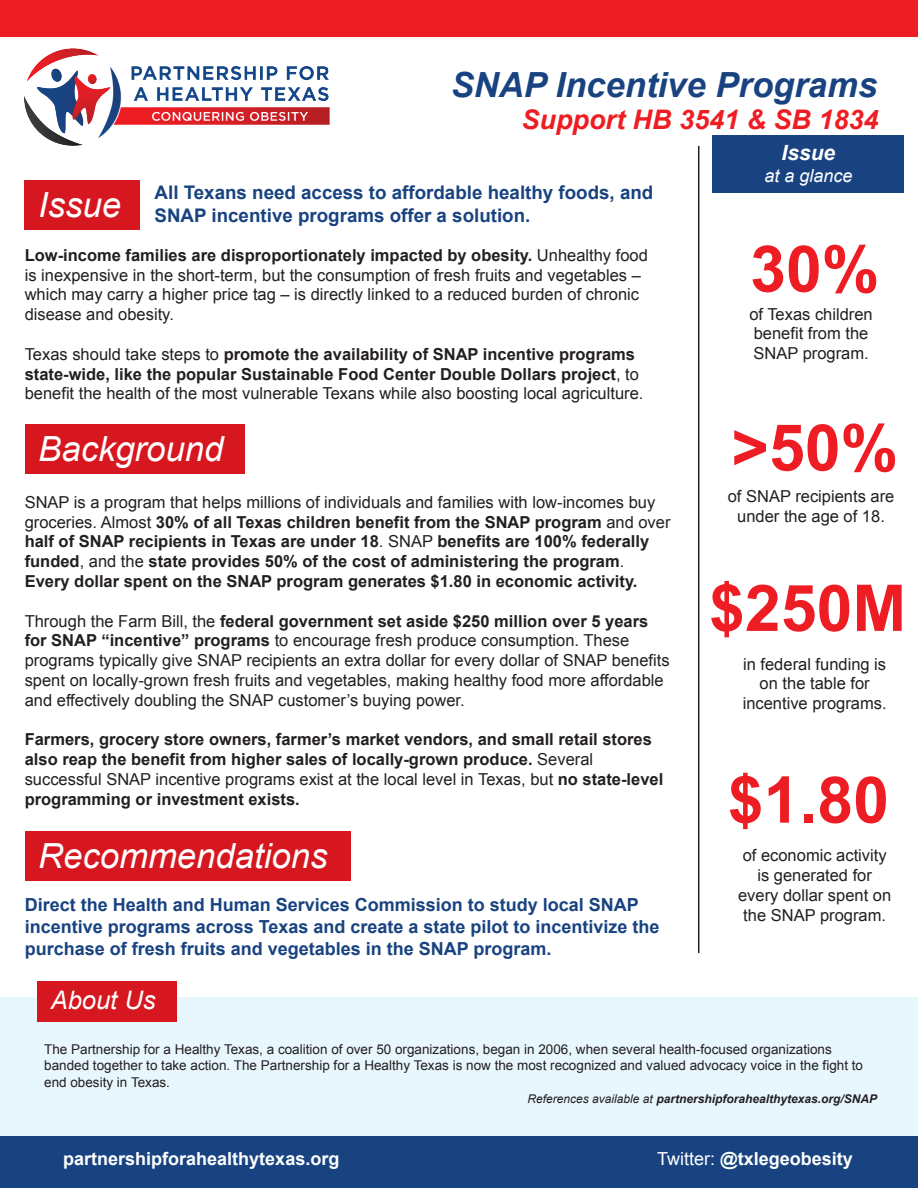
<style>
.page{position:relative;width:918px;height:1188px;background:#fff}
.page>*{position:absolute;margin:0;border:0;box-sizing:border-box;transform-origin:0 0}
.t1{font:700 64.5px "Arial";color:#ee1d23}
.t2{font:italic 34.65px "Arial";color:#fff}
.t3{font:italic 700 34.65px "Arial";color:#184380}
.t4{font:italic 700 27px "Arial";color:#ee1d23}
.t5{font:italic 25.5px "Arial";color:#fff}
.t6{font:italic 700 21px "Arial";color:#fff}
.t7{font:700 18.75px/22.5px "Arial";color:#184380}
.t8{font:700 18px/21.6px "Arial";color:#184380}
.t9{font:700 18px "Arial";color:#fff}
.t10{font:italic 18px "Arial";color:#fff}
.t11{font:700 16.5px/19.8px "Arial";color:#231f20}
.t12{font:16.5px/19.8px "Arial";color:#231f20;text-align:center}
.t13{font:13.5px/16.2px "Arial";color:#231f20}
.t14{font:italic 700 12px "Arial";color:#231f20}
.s1{font-weight:700}
.s2{font-weight:400}
</style>
<div class="page">
<div style="left:0;top:997px;width:918px;height:167px;background:#e8f6fd"></div>
<div style="left:37px;top:981px;width:140px;height:41px;background:#d7171f"></div>
<div style="left:0;top:0;width:918px;height:37px;background:#ee1d23"></div>
<div style="left:0;top:1136px;width:918px;height:52px;background:#184380"></div>
<img style="left:25px;top:48px;width:304px;height:98px">
<hr style="left:698px;top:146px;width:1px;height:807px;background:#231f20">
<div style="left:25px;top:181px;width:115px;height:49px;background:#d7171f"></div>
<div style="left:25px;top:424px;width:219px;height:49px;background:#d7171f"></div>
<div style="left:713px;top:136px;width:191px;height:57px;background:#184380"></div>
<div style="left:25px;top:831px;width:325px;height:50px;background:#d7171f"></div>
<h2 class="t3" style="left:451px;top:63px;width:428px">SNAP Incentive Programs</h2>
<h3 class="t4" style="left:522px;top:102px;width:359px">Support HB 3541 &amp; SB 1834</h3>
<h2 class="t2" style="left:38px;top:183px;width:84px">Issue</h2>
<p class="t7" style="left:155px;top:182px;width:500px">All Texans need access to affordable healthy foods, and<br>SNAP incentive programs offer a solution.</p>
<p class="t12" style="left:25px;top:245px;width:625px;text-align:left"><span class="s1">Low-income families are disproportionately impacted by obesity.</span> Unhealthy food is inexpensive in the short-term, but the consumption of fresh fruits and vegetables – which may carry a higher price tag – is directly linked to a reduced burden of chronic disease and obesity.</p>
<p class="t11" style="left:25px;top:345px;width:620px"><span class="s2">Texas should take steps to</span> promote the availability of SNAP incentive programs state-wide, like the popular Sustainable Food Center Double Dollars project<span class="s2">, to benefit the health of the most vulnerable Texans while also boosting local agriculture.</span></p>
<h2 class="t2" style="left:38px;top:426px;width:187px">Background</h2>
<p class="t11" style="left:25px;top:493px;width:647px"><span class="s2">SNAP is a program that helps millions of individuals and families with low-incomes buy groceries. Almost</span> 30% of all Texas children benefit from the SNAP program <span class="s2">and over </span>half of SNAP recipients in Texas are under 18<span class="s2">. SNAP</span> benefits are 100% federally funded<span class="s2">, and the</span> state provides 50% of the cost of administering the program<span class="s2">.<br></span>Every dollar spent on the SNAP program generates $1.80 in economic activity.</p>
<p class="t12" style="left:25px;top:611px;width:647px;text-align:left">Through the Farm Bill, the <span class="s1">federal government set aside $250 million over 5 years for SNAP “incentive” programs</span> to encourage fresh produce consumption. These programs typically give SNAP recipients an extra dollar for every dollar of SNAP benefits spent on locally-grown fresh fruits and vegetables, making healthy food more affordable and effectively doubling the SNAP customer’s buying power.</p>
<p class="t11" style="left:25px;top:730px;width:640px">Farmers, grocery store owners, farmer’s market vendors, and small retail stores also reap the benefit from higher sales of locally-grown produce. <span class="s2">Several successful SNAP incentive programs exist at the local level in Texas, but</span> no state-level programming or investment exists.</p>
<h2 class="t2" style="left:38px;top:833px;width:291px">Recommendations</h2>
<p class="t8" style="left:25px;top:895px;width:636px">Direct the Health and Human Services Commission to study local SNAP incentive programs across Texas and create a state pilot to incentivize the purchase of fresh fruits and vegetables in the SNAP program.</p>
<h3 class="t5" style="left:51px;top:983px;width:106px">About Us</h3>
<p class="t6" style="left:782px;top:139px;width:55px">Issue</p>
<p class="t10" style="left:764px;top:164px;width:90px">at a glance</p>
<h1 class="t1" style="left:750px;top:226px;width:131px">30%</h1>
<p class="t12" style="left:749px;top:304px;width:125px;text-align:left">of Texas children benefit from the<br>SNAP program.</p>
<h1 class="t1" style="left:731px;top:405px;width:168px">&gt;50%</h1>
<p class="t12" style="left:728px;top:486px;width:168px">of SNAP recipients are under the age of 18.</p>
<h1 class="t1" style="left:709px;top:566px;width:199px">$250M</h1>
<p class="t12" style="left:743px;top:654px;width:145px">in federal funding is on the table for incentive programs.</p>
<h1 class="t1" style="left:728px;top:758px;width:163px">$1.80</h1>
<p class="t12" style="left:738px;top:846px;width:155px">of economic activity is generated for every dollar spent on the SNAP program.</p>
<p class="t13" style="left:44px;top:1041px;width:820px">The Partnership for a Healthy Texas, a coalition of over 50 organizations, began in 2006, when several health-focused organizations banded together to take action. The Partnership for a Healthy Texas is now the most recognized and valued advocacy voice in the fight to end obesity in Texas.</p>
<p class="t14" style="left:528px;top:1091px;width:351px"><span class="s2">References available at</span> partnershipforahealthytexas.org/SNAP</p>
<p class="t9" style="left:63px;top:1147px;width:278px">partnershipforahealthytexas.org</p>
<p class="t9" style="left:657px;top:1147px;width:197px"><span class="s2">Twitter:</span> @txlegeobesity</p>
</div>
